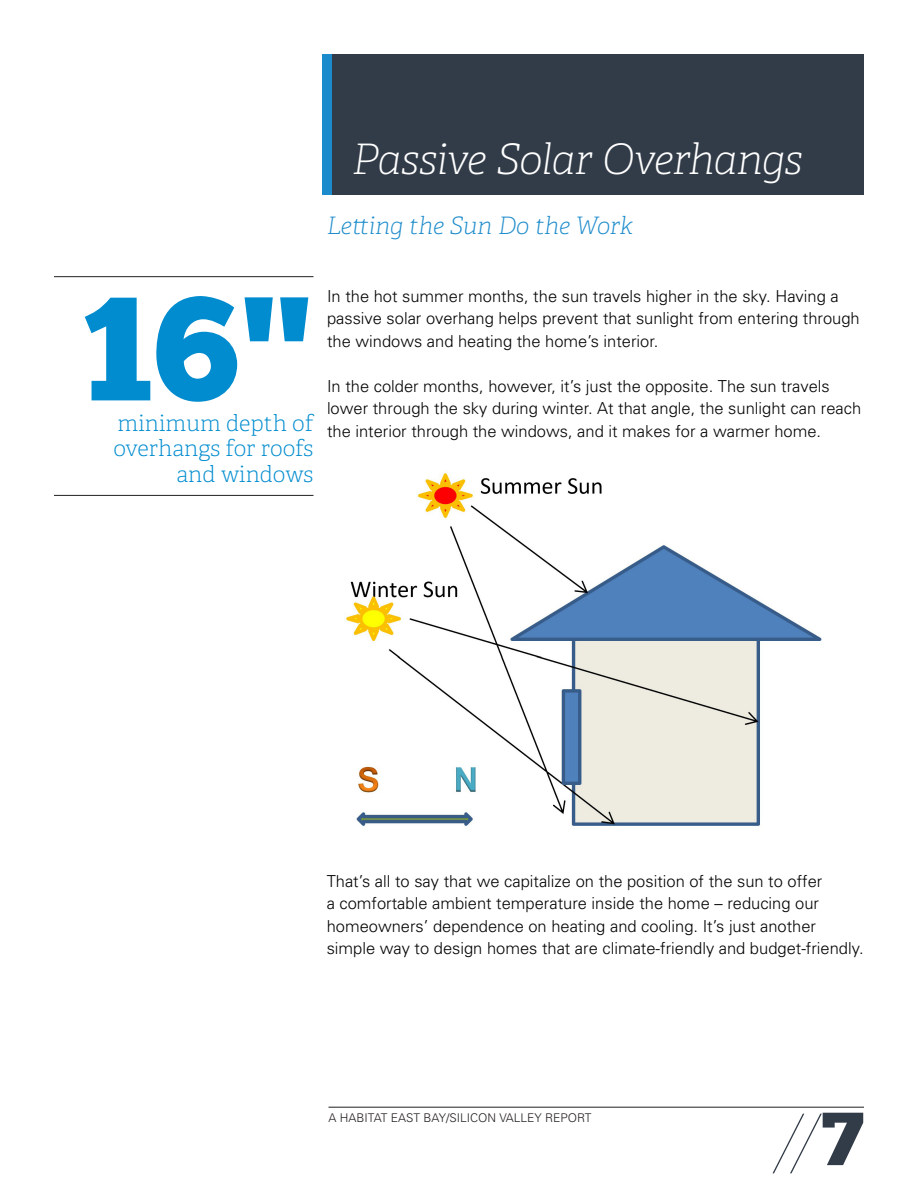
<style>
.page{position:relative;width:918px;height:1188px;background:#fff}
.page>*{position:absolute;margin:0;border:0;box-sizing:border-box;transform-origin:0 0}
.t1{font:147px "Chunk Five";color:#008ccf}
.t2{font:100 64.5px "Gotham";color:#323b48}
.t3{font:italic 100 42px "Adelle";letter-spacing:-.02em;color:#fff}
.t4{font:italic 100 24px "Adelle";color:#1e8ccc}
.t5{font:100 22.5px "Adelle";color:#008ccf}
.t6{font:300 16.5px/22.5px "Univers";color:#040503}
.t7{font:300 12px "Univers";color:#231f20}
.s1{font-family:"Chunk Five";font-weight:400;font-size:75px}
</style>
<div class="page">
<div style="left:332px;top:54px;width:532px;height:140px;background:#323b48"></div>
<hr style="left:328px;top:1107px;width:536px;height:1px;background:#231f20">
<div style="left:322px;top:54px;width:10px;height:140px;background:#1b8bcb"></div>
<img style="left:346px;top:473px;width:476px;height:353px">
<hr style="left:54px;top:276px;width:260px;height:1px;background:#231f20">
<hr style="left:54px;top:495px;width:260px;height:1px;background:#231f20">
<p class="t3" style="left:352px;top:134px;width:452px">Passive Solar Overhangs</p>
<p class="t4" style="left:327px;top:211px;width:308px">Letting the Sun Do the Work</p>
<p class="t1" style="left:81px;top:258px;width:234px">16"</p>
<p class="t5" style="left:118px;top:409px;width:197px">minimum depth of</p>
<p class="t5" style="left:113px;top:435px;width:202px">overhangs for roofs</p>
<p class="t5" style="left:176px;top:460px;width:139px">and windows</p>
<p class="t6" style="left:327px;top:285px;width:534px">In the hot summer months, the sun travels higher in the sky. Having a passive solar overhang helps prevent that sunlight from entering through the windows and heating the home’s interior.</p>
<p class="t6" style="left:327px;top:375px;width:536px">In the colder months, however, it’s just the opposite. The sun travels lower through the sky during winter. At that angle, the sunlight can reach the interior through the windows, and it makes for a warmer home.</p>
<p class="t6" style="left:327px;top:870px;width:539px">That’s all to say that we capitalize on the position of the sun to offer<br>a comfortable ambient temperature inside the home – reducing our homeowners’ dependence on heating and cooling. It’s just another simple way to design homes that are climate-friendly and budget-friendly.</p>
<p class="t7" style="left:328px;top:1111px;width:265px">A HABITAT EAST BAY/SILICON VALLEY REPORT</p>
<p class="t2" style="left:774px;top:1103px;width:92px">//<span class="s1">7</span></p>
</div>
